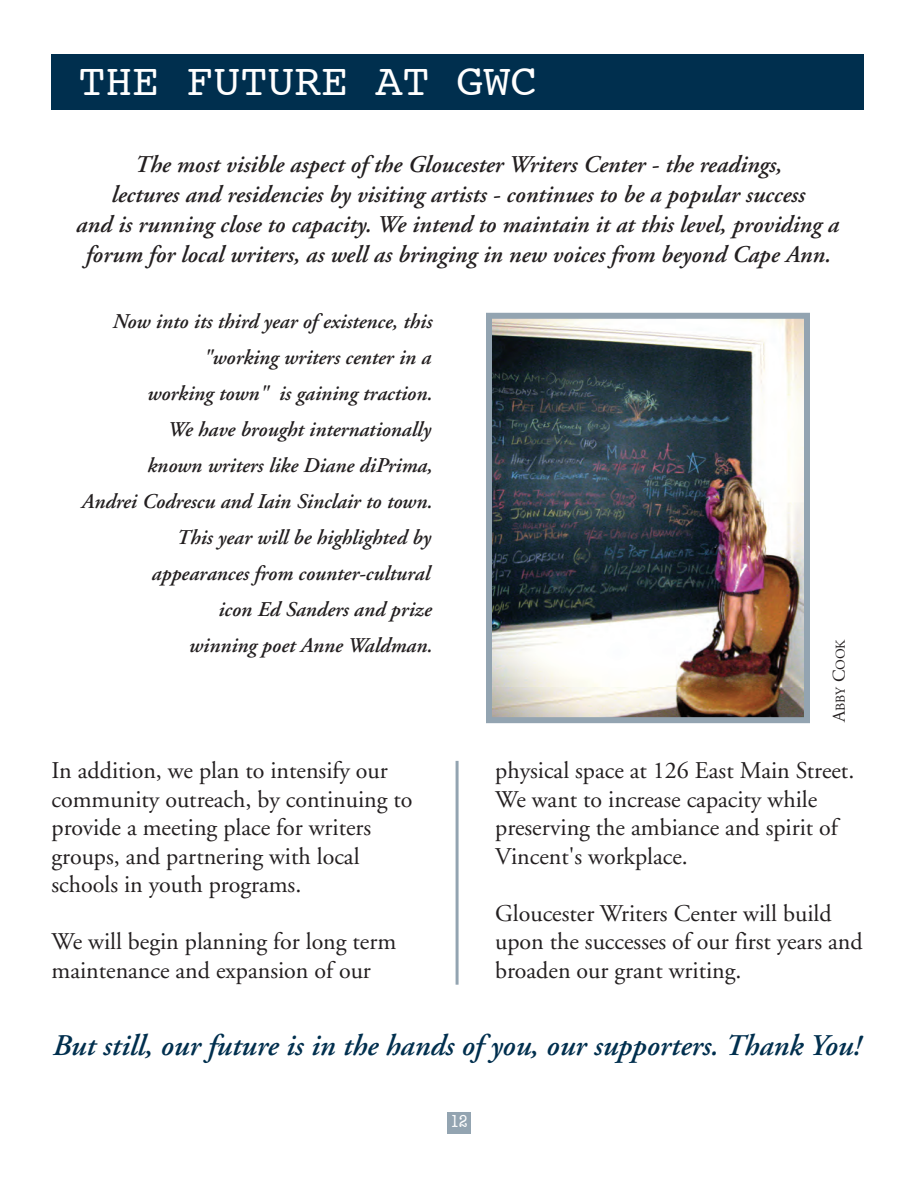
<style>
.page{position:relative;width:918px;height:1188px;background:#fff}
.page>*{position:absolute;margin:0;border:0;box-sizing:border-box;transform-origin:0 0}
.t1{font:45px "Courier";color:#fff}
.t2{font:italic 600 30px "Adobe Garamond";color:#002f4e}
.t3{font:24px/28.5px "Adobe Garamond";color:#231f20}
.t4{font:italic 600 24px/30px "Adobe Garamond";color:#231f20;text-align:center}
.t5{font:italic 600 21px/36px "Adobe Garamond";color:#231f20;text-align:right}
.t6{font:condensed 18px "American Typewriter";color:#fff}
.t7{font:13.5px "Adobe Garamond";color:#231f20}
.s1{font-size:18px}
</style>
<div class="page">
<hr style="left:456px;top:761px;width:3px;height:224px;background:#93a4b1">
<div style="left:448px;top:1112px;width:23px;height:22px;background:#93a4b1"></div>
<div style="left:52px;top:54px;width:812px;height:55px;background:#002f4e"></div>
<img style="left:493px;top:320px;width:310px;height:396px">
<div style="left:486px;top:313px;width:324px;height:410px;border:6px solid #93a4b1"></div>
<p class="t1" style="left:79px;top:62px;width:461px">THE FUTURE AT GWC</p>
<p class="t4" style="left:75px;top:152px;width:765px">The most visible aspect of the Gloucester Writers Center - the readings,<br>lectures and residencies by visiting artists - continues to be a popular success<br>and is running close to capacity. We intend to maintain it at this level, providing a forum for local writers, as well as bringing in new voices from beyond Cape Ann.</p>
<p class="t5" style="left:81px;top:305px;width:352px">Now into its third year of existence, this "working writers center in a<br>working town" is gaining traction.<br>We have brought internationally<br>known writers like Diane diPrima,<br>Andrei Codrescu and Iain Sinclair to town.<br>This year will be highlighted by appearances from counter-cultural<br>icon Ed Sanders and prize<br>winning poet Anne Waldman.</p>
<p class="t3" style="left:52px;top:758px;width:362px">In addition, we plan to intensify our community outreach, by continuing to provide a meeting place for writers groups, and partnering with local schools in youth programs.</p>
<p class="t3" style="left:52px;top:929px;width:346px">We will begin planning for long term maintenance and expansion of our</p>
<p class="t7" style="left:835px;top:722px;width:85px;rotate:-90deg"><span class="s1">A</span>BBY <span class="s1">C</span>OOK</p>
<p class="t3" style="left:495px;top:758px;width:361px">physical space at 126 East Main Street.<br>We want to increase capacity while preserving the ambiance and spirit of Vincent's workplace.</p>
<p class="t3" style="left:495px;top:901px;width:369px">Gloucester Writers Center will build upon the successes of our first years and broaden our grant writing.</p>
<p class="t2" style="left:52px;top:1033px;width:809px">But still, our future is in the hands of you, our supporters. Thank You!</p>
<p class="t6" style="left:450px;top:1112px;width:19px">12</p>
</div>
